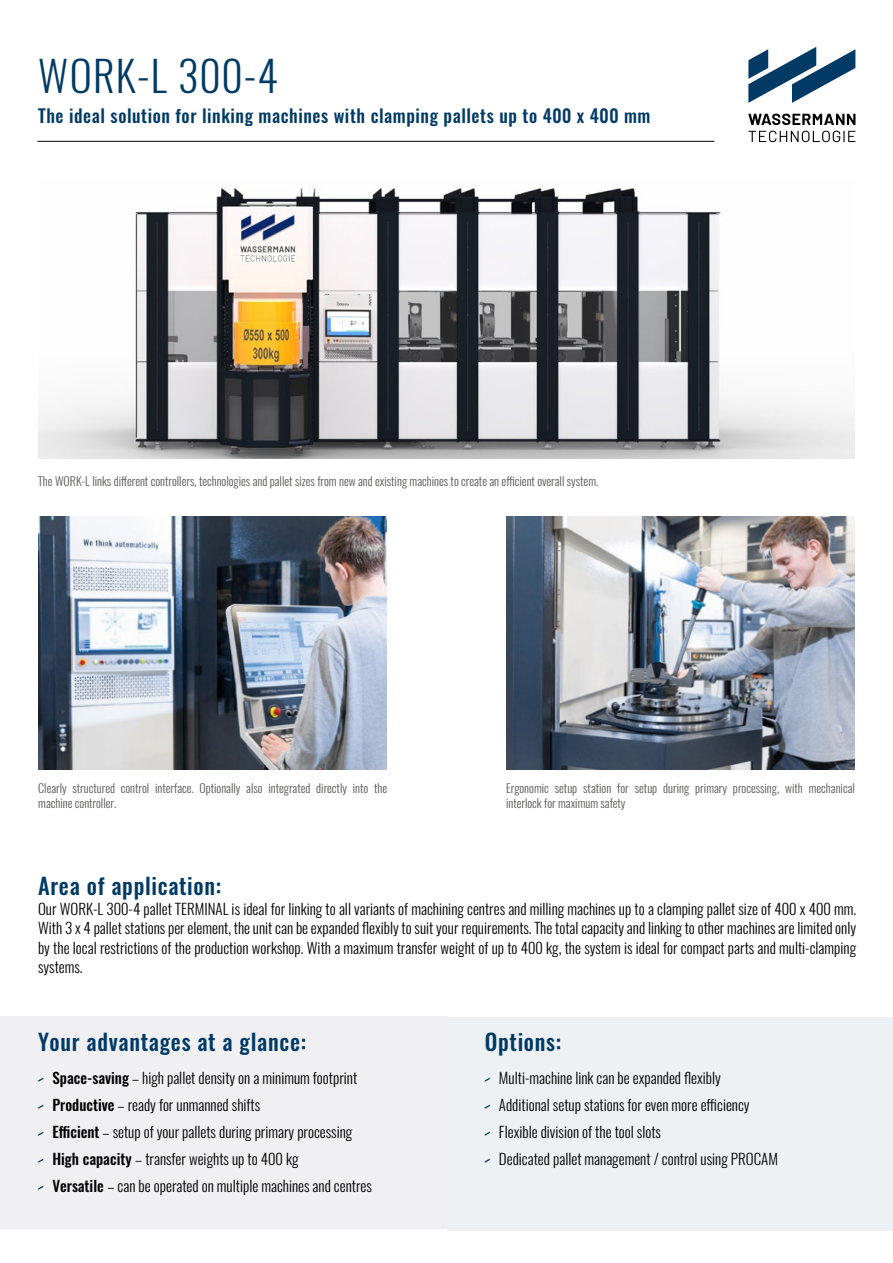
<style>
.page{position:relative;width:893px;height:1263px;background:#fff}
.page>*{position:absolute;margin:0;border:0;box-sizing:border-box;transform-origin:0 0}
.t1{font:300 42.15px "Oswald";letter-spacing:.03em;color:#003a65}
.t2{font:500 22.5px "Oswald";letter-spacing:.03em;color:#003a65}
.t3{font:500 18px "Oswald";letter-spacing:.03em;color:#003a65}
.t4{font:300 15px/27px "Oswald";color:#000}
.t5{font:300 12px/15px "Oswald";color:#575756}
.s1{font-weight:500}
</style>
<div class="page">
<div style="left:0;top:1016px;width:447px;height:213px;background:#f0f0f2"></div>
<hr style="left:37px;top:141px;width:677px;height:1px;background:#000">
<img style="left:38px;top:517px;width:349px;height:253px">
<img style="left:506px;top:517px;width:349px;height:253px">
<svg style="left:748px;top:114px;width:107px;height:11px"></svg>
<svg style="left:748px;top:131px;width:107px;height:11px"></svg>
<svg style="left:748px;top:47px;width:107px;height:56px"></svg>
<svg style="left:38px;top:1077px;width:5px;height:5px"></svg>
<svg style="left:38px;top:1104px;width:5px;height:5px"></svg>
<svg style="left:38px;top:1131px;width:5px;height:5px"></svg>
<svg style="left:38px;top:1158px;width:5px;height:5px"></svg>
<svg style="left:38px;top:1185px;width:5px;height:5px"></svg>
<div style="left:447px;top:1017px;width:446px;height:213px;background:#edf1f4"></div>
<svg style="left:485px;top:1077px;width:5px;height:5px"></svg>
<svg style="left:485px;top:1104px;width:5px;height:5px"></svg>
<svg style="left:485px;top:1131px;width:5px;height:5px"></svg>
<svg style="left:485px;top:1158px;width:5px;height:5px"></svg>
<img style="left:38px;top:188px;width:816px;height:271px">
<h1 class="t1" style="left:38px;top:47px;width:241px">WORK-L 300-4</h1>
<p class="t3" style="left:38px;top:103px;width:614px">The ideal solution for linking machines with clamping pallets up to 400 x 400 mm</p>
<p class="t5" style="left:38px;top:474px;width:561px">The WORK-L links different controllers, technologies and pallet sizes from new and existing machines to create an efficient overall system.</p>
<p class="t5" style="left:38px;top:781px;width:350px">Clearly structured control interface. Optionally also integrated directly into the machine controller.</p>
<p class="t5" style="left:506px;top:781px;width:350px">Ergonomic setup station for setup during primary processing, with mechanical interlock for maximum safety</p>
<h2 class="t2" style="left:38px;top:870px;width:185px">Area of application:</h2>
<p class="t4" style="left:38px;top:899px;width:820px;line-height:19.5px;text-align:justify">Our WORK-L 300-4 pallet TERMINAL is ideal for linking to all variants of machining centres and milling machines up to a clamping pallet size of 400 x 400 mm.<br>With 3 x 4 pallet stations per element, the unit can be expanded flexibly to suit your requirements. The total capacity and linking to other machines are limited only by the local restrictions of the production workshop. With a maximum transfer weight of up to 400 kg, the system is ideal for compact parts and multi-clamping systems.</p>
<h2 class="t2" style="left:38px;top:1026px;width:269px">Your advantages at a glance:</h2>
<p class="t4" style="left:52px;top:1064px;width:321px"><span class="s1">Space-saving</span> – high pallet density on a minimum footprint <span class="s1">Productive</span> – ready for unmanned shifts<br><span class="s1">Efficient</span> – setup of your pallets during primary processing <span class="s1">High capacity</span> – transfer weights up to 400 kg<br><span class="s1">Versatile</span> – can be operated on multiple machines and centres</p>
<h2 class="t2" style="left:485px;top:1026px;width:78px">Options:</h2>
<p class="t4" style="left:499px;top:1064px;width:281px">Multi-machine link can be expanded flexibly<br>Additional setup stations for even more efficiency Flexible division of the tool slots<br>Dedicated pallet management / control using PROCAM</p>
</div>
